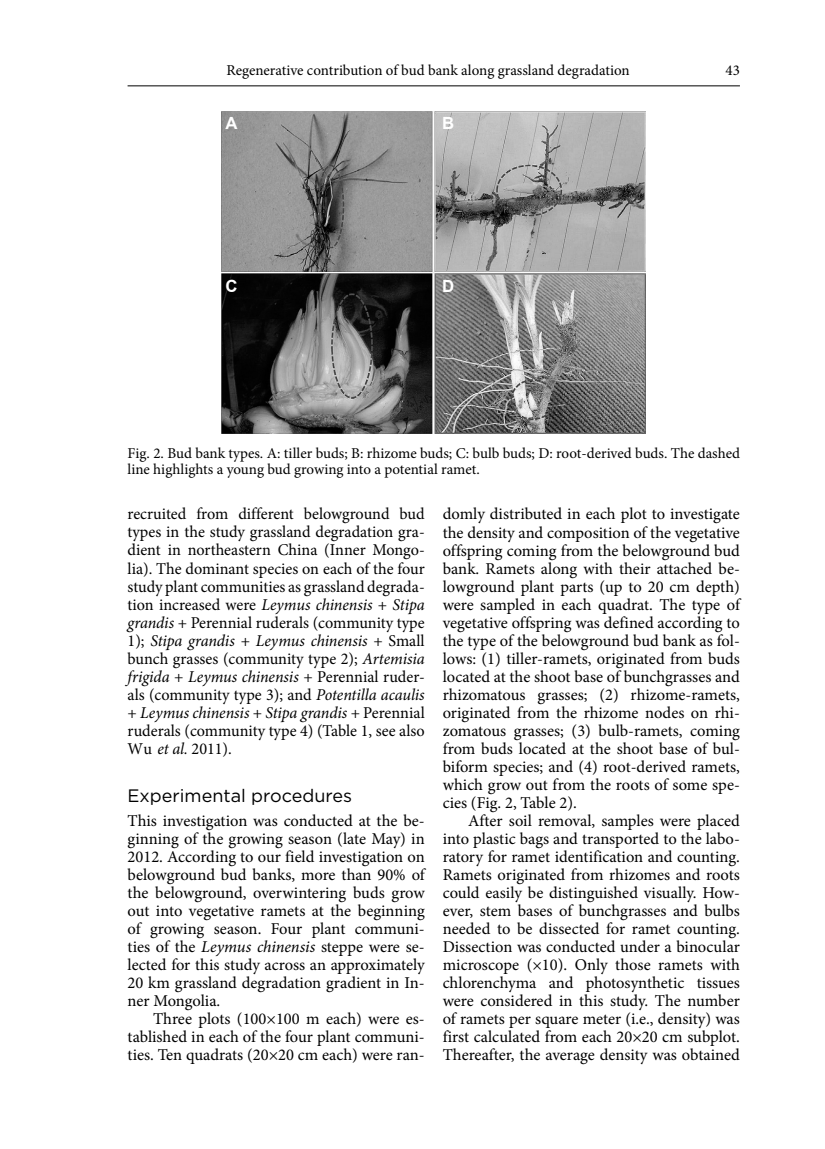
<style>
.page{position:relative;width:825px;height:1149px;background:#fff}
.page>*{position:absolute;margin:0;border:0;box-sizing:border-box;transform-origin:0 0}
.t1{font:18px "Gotham";color:#000}
.t2{font:700 16.8px "Arial";color:#fff}
.t3{font:16.5px/18px "Minion Pro";color:#000;text-align:justify}
.t4{font:15px/16.5px "Minion Pro";color:#000}
.s1{font-style:italic}
</style>
<div class="page">
<hr style="left:128px;top:85px;width:612px;height:1px;background:#000">
<img style="left:222px;top:111px;width:424px;height:322px">
<p class="t4" style="left:226px;top:62px;width:405px">Regenerative contribution of bud bank along grassland degradation</p>
<p class="t2" style="left:226px;top:112px;width:14px">A</p>
<p class="t2" style="left:226px;top:275px;width:14px">C</p>
<p class="t2" style="left:442px;top:112px;width:14px">B</p>
<p class="t2" style="left:442px;top:275px;width:14px">D</p>
<p class="t4" style="left:725px;top:62px;width:16px">43</p>
<p class="t4" style="left:128px;top:444px;width:614px">Fig. 2. Bud bank types. A: tiller buds; B: rhizome buds; C: bulb buds; D: root-derived buds. The dashed line highlights a young bud growing into a potential ramet.</p>
<p class="t3" style="left:128px;top:505px;width:299px">recruited from different belowground bud types in the study grassland degradation gra&shy;dient in northeastern China (Inner Mongo&shy;lia). The dominant species on each of the four study plant communities as grassland degrada&shy;tion increased were <span class="s1">Leymus chinensis</span> + <span class="s1">Stipa grandis</span> + Perennial ruderals (community type 1); <span class="s1">Stipa grandis</span> + <span class="s1">Leymus chinensis</span> + Small bunch grasses (community type 2); <span class="s1">Artemisia frigida</span> + <span class="s1">Leymus chinensis</span> + Perennial ruder&shy;als (community type 3); and <span class="s1">Potentilla acaulis </span>+ <span class="s1">Leymus chinensis</span> + <span class="s1">Stipa grandis</span> + Perennial ruderals (community type 4) (Table 1, see also Wu <span class="s1">et al.</span> 2011).</p>
<p class="t1" style="left:128px;top:783px;width:226px">Experimental procedures</p>
<p class="t3" style="left:128px;top:811px;width:300px">This investigation was conducted at the be&shy;ginning of the growing season (late May) in 2012. According to our field investigation on belowground bud banks, more than 90% of the belowground, overwintering buds grow out into vegetative ramets at the beginning of growing season. Four plant communi&shy;ties of the <span class="s1">Leymus chinensis</span> steppe were se&shy;lected for this study across an approximately 20 km grassland degradation gradient in In&shy;ner Mongolia.</p>
<p class="t3" style="left:128px;top:1009px;width:299px;text-indent:26px">Three plots (100×100 m each) were es&shy;tablished in each of the four plant communi&shy;ties. Ten quadrats (20×20 cm each) were ran-</p>
<p class="t3" style="left:443px;top:505px;width:300px">domly distributed in each plot to investigate the density and composition of the vegetative offspring coming from the belowground bud bank. Ramets along with their attached be&shy;lowground plant parts (up to 20 cm depth) were sampled in each quadrat. The type of vegetative offspring was defined according to the type of the belowground bud bank as fol&shy;lows: (1) tiller-ramets, originated from buds located at the shoot base of bunchgrasses and rhizomatous grasses; (2) rhizome-ramets, originated from the rhizome nodes on rhi&shy;zomatous grasses; (3) bulb-ramets, coming from buds located at the shoot base of bul&shy;biform species; and (4) root-derived ramets, which grow out from the roots of some spe&shy;cies (Fig. 2, Table 2).</p>
<p class="t3" style="left:443px;top:811px;width:299px;text-indent:26px">After soil removal, samples were placed into plastic bags and transported to the labo&shy;ratory for ramet identification and counting.<br>Ramets originated from rhizomes and roots could easily be distinguished visually. How&shy;ever, stem bases of bunchgrasses and bulbs needed to be dissected for ramet counting.<br>Dissection was conducted under a binocular microscope (×10). Only those ramets with chlorenchyma and photosynthetic tissues were considered in this study. The number of ramets per square meter (i.e., density) was first calculated from each 20×20 cm subplot.<br>Thereafter, the average density was obtained</p>
</div>
